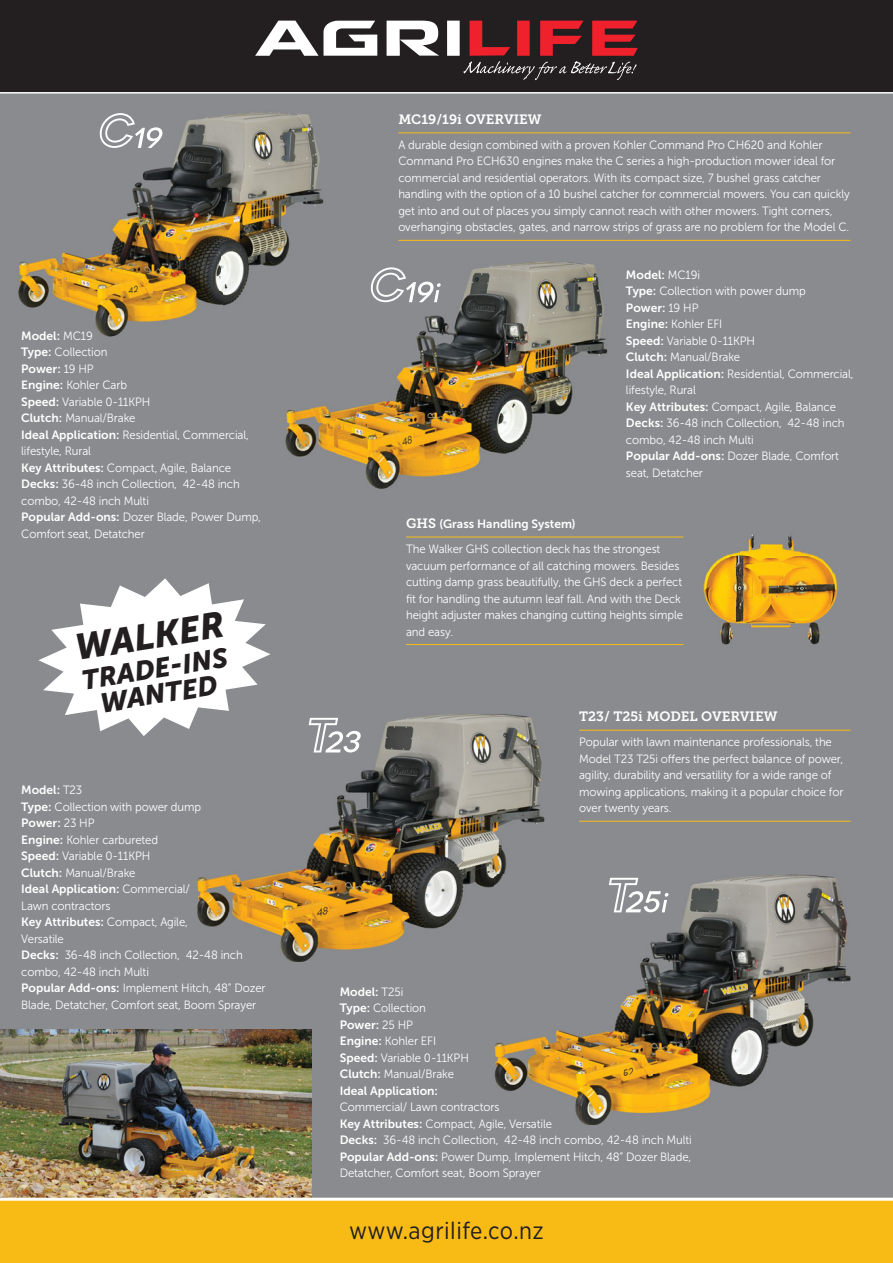
<style>
.page{position:relative;width:893px;height:1263px;background:#898b8e}
.page>*{position:absolute;margin:0;border:0;box-sizing:border-box;transform-origin:0 0}
.t1{font:italic 36px "Museo Sans 900";color:#231f20}
.t2{font:italic 27px/25.5px "Museo Sans 900";color:#231f20;text-align:center}
.t3{font:24px "Gotham Narrow";letter-spacing:.02em;color:#231f20}
.t4{font:13.5px "Museo Slab 700";color:#fff}
.t5{font:12px/16.5px "Museo Sans 300";letter-spacing:-.01em;color:#fff;scale:.95 1}
.t6{font:12px "Museo Sans 700";color:#fff}
.s1{font-family:"Museo Sans 300"}
.s2{font-family:"Museo Sans 700"}
.s3{font-family:"Museo Slab 700";font-size:13.5px}
</style>
<div class="page">
<img style="left:0;top:1030px;width:312px;height:168px">
<div style="left:0;top:0;width:893px;height:94px;background:#231f20"></div>
<div style="left:0;top:1198px;width:893px;height:65px;background:#f8bb16"></div>
<svg style="left:255px;top:21px;width:383px;height:59px"></svg>
<img style="left:18px;top:112px;width:306px;height:225px">
<img style="left:285px;top:261px;width:322px;height:228px">
<svg style="left:371px;top:267px;width:70px;height:35px"></svg>
<img style="left:703px;top:534px;width:135px;height:111px">
<img style="left:197px;top:714px;width:347px;height:198px">
<img style="left:197px;top:912px;width:260px;height:50px">
<img style="left:495px;top:874px;width:355px;height:251px">
<img style="left:495px;top:874px;width:49px;height:88px">
<svg style="left:609px;top:878px;width:60px;height:34px"></svg>
<svg style="left:99px;top:113px;width:64px;height:35px"></svg>
<svg style="left:309px;top:718px;width:52px;height:34px"></svg>
<hr style="left:579px;top:730px;width:271px;height:1px;background:#f8bb16">
<hr style="left:579px;top:821px;width:271px;height:1px;background:#f8bb16">
<hr style="left:398px;top:132px;width:452px;height:1px;background:#f8bb16">
<hr style="left:398px;top:240px;width:452px;height:1px;background:#f8bb16">
<svg style="left:38px;top:578px;width:232px;height:158px"></svg>
<hr style="left:406px;top:536px;width:277px;height:1px;background:#f8bb16">
<hr style="left:406px;top:644px;width:277px;height:1px;background:#f8bb16">
<p class="t6" style="left:21px;top:331px;width:73px">Model: <span class="s1">MC19</span></p>
<p class="t5" style="left:21px;top:345px;width:92px"><span class="s2">Type:</span> Collection</p>
<p class="t6" style="left:21px;top:364px;width:74px">Power: <span class="s1">19 HP</span></p>
<p class="t5" style="left:21px;top:378px;width:254px"><span class="s2">Engine:</span> Kohler Carb<br><span class="s2">Speed:</span> Variable 0-11KPH<br><span class="s2">Clutch:</span> Manual/Brake<br><span class="s2">Ideal Application:</span> Residential, Commercial, lifestyle, Rural<br><span class="s2">Key Attributes:</span> Compact, Agile, Balance<br><span class="s2">Decks:</span> 36-48 inch Collection, 42-48 inch combo, 42-48 inch Multi<br><span class="s2">Popular Add-ons:</span> Dozer Blade, Power Dump,<br>Comfort seat, Detatcher</p>
<h1 class="t1" style="left:73px;top:635px;width:152px;rotate:-9deg">WALKER</h1>
<h2 class="t2" style="left:81px;top:670px;width:149px;rotate:-9deg">TRADE-INS<br>WANTED</h2>
<p class="t6" style="left:21px;top:786px;width:63px">Model: <span class="s1">T23</span></p>
<p class="t5" style="left:21px;top:799px;width:191px"><span class="s2">Type:</span> Collection with power dump</p>
<p class="t6" style="left:21px;top:819px;width:75px">Power: <span class="s1">23 HP</span></p>
<p class="t5" style="left:21px;top:832px;width:146px"><span class="s2">Engine:</span> Kohler carbureted<br><span class="s2">Speed:</span> Variable 0-11KPH<br><span class="s2">Clutch:</span> Manual/Brake</p>
<p class="t6" style="left:21px;top:885px;width:170px">Ideal Application: <span class="s1">Commercial/</span></p>
<p class="t5" style="left:21px;top:898px;width:95px">Lawn contractors</p>
<p class="t6" style="left:21px;top:918px;width:168px">Key Attributes: <span class="s1">Compact, Agile,</span></p>
<p class="t5" style="left:21px;top:931px;width:259px">Versatile<br><span class="s2">Decks:</span> 36-48 inch Collection, 42-48 inch combo, 42-48 inch Multi<br><span class="s2">Popular Add-ons:</span> Implement Hitch, 48” Dozer Blade, Detatcher, Comfort seat, Boom Sprayer</p>
<p class="t4" style="left:398px;top:114px;width:145px">MC19/19i OVERVIEW</p>
<p class="t5" style="left:398px;top:138px;width:477px">A durable design combined with a proven Kohler Command Pro CH620 and Kohler Command Pro ECH630 engines make the C series a high-production mower ideal for commercial and residential operators. With its compact size, 7 bushel grass catcher handling with the option of a 10 bushel catcher for commercial mowers. You can quickly get into and out of places you simply cannot reach with other mowers. Tight corners, overhanging obstacles, gates, and narrow strips of grass are no problem for the Model C.</p>
<p class="t6" style="left:626px;top:270px;width:76px">Model: <span class="s1">MC19i</span></p>
<p class="t5" style="left:626px;top:284px;width:191px"><span class="s2">Type:</span> Collection with power dump</p>
<p class="t6" style="left:626px;top:303px;width:74px">Power: <span class="s1">19 HP</span></p>
<p class="t5" style="left:626px;top:317px;width:241px"><span class="s2">Engine:</span> Kohler EFI<br><span class="s2">Speed:</span> Variable 0-11KPH<br><span class="s2">Clutch:</span> Manual/Brake<br><span class="s2">Ideal Application:</span> Residential, Commercial, lifestyle, Rural<br><span class="s2">Key Attributes:</span> Compact, Agile, Balance<br><span class="s2">Decks:</span> 36-48 inch Collection, 42-48 inch combo, 42-48 inch Multi<br><span class="s2">Popular Add-ons:</span> Dozer Blade, Comfort seat, Detatcher</p>
<p class="t6" style="left:406px;top:519px;width:171px"><span class="s3">GHS</span> (Grass Handling System)</p>
<p class="t5" style="left:406px;top:542px;width:293px">The Walker GHS collection deck has the strongest vacuum performance of all catching mowers. Besides cutting damp grass beautifully, the GHS deck a perfect fit for handling the autumn leaf fall. And with the Deck height adjuster makes changing cutting heights simple and easy.</p>
<p class="t4" style="left:579px;top:711px;width:200px">T23/ T25i MODEL OVERVIEW</p>
<p class="t5" style="left:579px;top:735px;width:280px">Popular with lawn maintenance professionals, the Model T23 T25i offers the perfect balance of power, agility, durability and versatility for a wide range of mowing applications, making it a popular choice for over twenty years.</p>
<p class="t6" style="left:340px;top:987px;width:65px">Model: <span class="s1">T25i</span></p>
<p class="t5" style="left:340px;top:1001px;width:92px"><span class="s2">Type:</span> Collection</p>
<p class="t6" style="left:340px;top:1020px;width:75px">Power: <span class="s1">25 HP</span></p>
<p class="t5" style="left:340px;top:1034px;width:137px"><span class="s2">Engine:</span> Kohler EFI<br><span class="s2">Speed:</span> Variable 0-11KPH<br><span class="s2">Clutch:</span> Manual/Brake</p>
<p class="t6" style="left:340px;top:1086px;width:100px">Ideal Application:</p>
<p class="t5" style="left:340px;top:1100px;width:372px">Commercial/ Lawn contractors<br><span class="s2">Key Attributes:</span> Compact, Agile, Versatile<br><span class="s2">Decks:</span> 36-48 inch Collection, 42-48 inch combo, 42-48 inch Multi <span class="s2">Popular Add-ons:</span> Power Dump, Implement Hitch, 48” Dozer Blade, Detatcher, Comfort seat, Boom Sprayer</p>
<h3 class="t3" style="left:349px;top:1222px;width:196px">www.agrilife.co.nz</h3>
</div>
